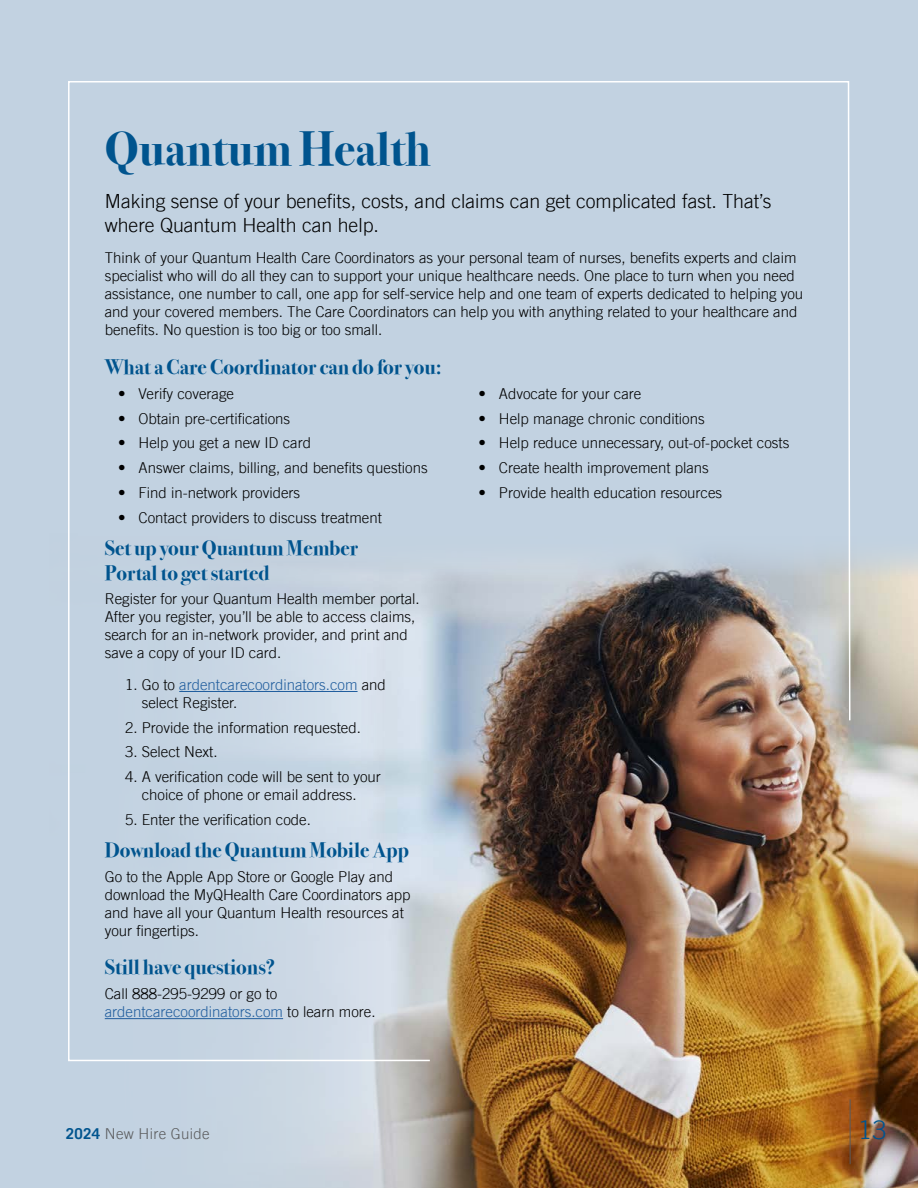
<style>
.page{position:relative;width:918px;height:1188px;background:#c2d2e1}
.page>*{position:absolute;margin:0;border:0;box-sizing:border-box;transform-origin:0 0}
.t1{font:700 48px "Bodoni Svty Two ITCTT";color:#00548e}
.t2{font:300 25.5px "Trade Gothic LT";color:#00548e}
.t3{font:700 21px/25.2px "Bodoni Svty Two ITCTT";color:#00548e}
.t4{font:300 19.5px/23.4px "Trade Gothic LT";color:#000}
.t5{font:300 15px/18px "Trade Gothic LT";color:#000}
.t6{font:300 15px/18px "Trade Gothic LT";color:#215e9e}
.t7{font:300 15px "Trade Gothic LT";letter-spacing:.02em;color:#5a5b5d}
.s1{color:#000}
.s2{color:#215e9e}
.s3{font-weight:700;color:#00548e}
</style>
<div class="page">
<img style="left:297px;top:555px;width:621px;height:633px">
<img style="left:68px;top:81px;width:783px;height:981px">
<hr style="left:179px;top:691px;width:179px;height:1px;background:#215e9e">
<hr style="left:105px;top:1018px;width:178px;height:1px;background:#215e9e">
<hr style="left:850px;top:1099px;width:1px;height:65px;background:#5a5b5d">
<h1 class="t1" style="left:105px;top:109px;width:328px">Quantum Health</h1>
<h3 class="t4" style="left:105px;top:190px;width:668px">Making sense of your benefits, costs, and claims can get complicated fast. That’s where Quantum Health can help.</h3>
<p class="t5" style="left:105px;top:249px;width:700px">Think of your Quantum Health Care Coordinators as your personal team of nurses, benefits experts and claim specialist who will do all they can to support your unique healthcare needs. One place to turn when you need assistance, one number to call, one app for self-service help and one team of experts dedicated to helping you and your covered members. The Care Coordinators can help you with anything related to your healthcare and benefits. No question is too big or too small.</p>
<h3 class="t3" style="left:105px;top:353px;width:338px">What a Care Coordinator can do for you:</h3>
<p class="t5" style="left:118px;top:384px;width:117px">• Verify coverage</p>
<p class="t5" style="left:118px;top:409px;width:173px">• Obtain pre-certifications</p>
<p class="t5" style="left:118px;top:434px;width:194px">• Help you get a new ID card</p>
<p class="t5" style="left:118px;top:459px;width:311px">• Answer claims, billing, and benefits questions</p>
<p class="t5" style="left:118px;top:483px;width:183px">• Find in-network providers</p>
<p class="t5" style="left:118px;top:508px;width:265px">• Contact providers to discuss treatment</p>
<p class="t5" style="left:479px;top:384px;width:164px">• Advocate for your care</p>
<p class="t5" style="left:479px;top:409px;width:228px">• Help manage chronic conditions</p>
<p class="t5" style="left:479px;top:434px;width:312px">• Help reduce unnecessary, out-of-pocket costs</p>
<p class="t5" style="left:479px;top:459px;width:232px">• Create health improvement plans</p>
<p class="t5" style="left:479px;top:483px;width:245px">• Provide health education resources</p>
<h3 class="t3" style="left:105px;top:533px;width:255px">Set up your Quantum Member<br>Portal to get started</h3>
<p class="t5" style="left:105px;top:590px;width:317px">Register for your Quantum Health member portal.<br>After you register, you’ll be able to access claims, search for an in-network provider, and print and save a copy of your ID card.</p>
<p class="t6" style="left:142px;top:675px;width:246px;text-indent:-17px"><span class="s1">1. Go to</span> ardentcarecoordinators.com <span class="s1">and select Register.</span></p>
<p class="t5" style="left:125px;top:718px;width:237px">2. Provide the information requested.</p>
<p class="t5" style="left:125px;top:743px;width:94px">3. Select Next.</p>
<p class="t5" style="left:125px;top:768px;width:257px;text-align:center">4. A verification code will be sent to your choice of phone or email address.</p>
<p class="t5" style="left:125px;top:810px;width:187px">5. Enter the verification code.</p>
<h3 class="t3" style="left:105px;top:836px;width:306px">Download the Quantum Mobile App</h3>
<p class="t5" style="left:105px;top:867px;width:307px">Go to the Apple App Store or Google Play and download the MyQHealth Care Coordinators app and have all your Quantum Health resources at your fingertips.</p>
<h3 class="t3" style="left:105px;top:953px;width:172px">Still have questions?</h3>
<p class="t5" style="left:105px;top:985px;width:272px">Call 888-295-9299 or go to <span class="s2">ardentcarecoordinators.com</span> to learn more.</p>
<p class="t7" style="left:66px;top:1125px;width:145px"><span class="s3">2024</span> New Hire Guide</p>
<h2 class="t2" style="left:858px;top:1115px;width:30px">13</h2>
</div>
